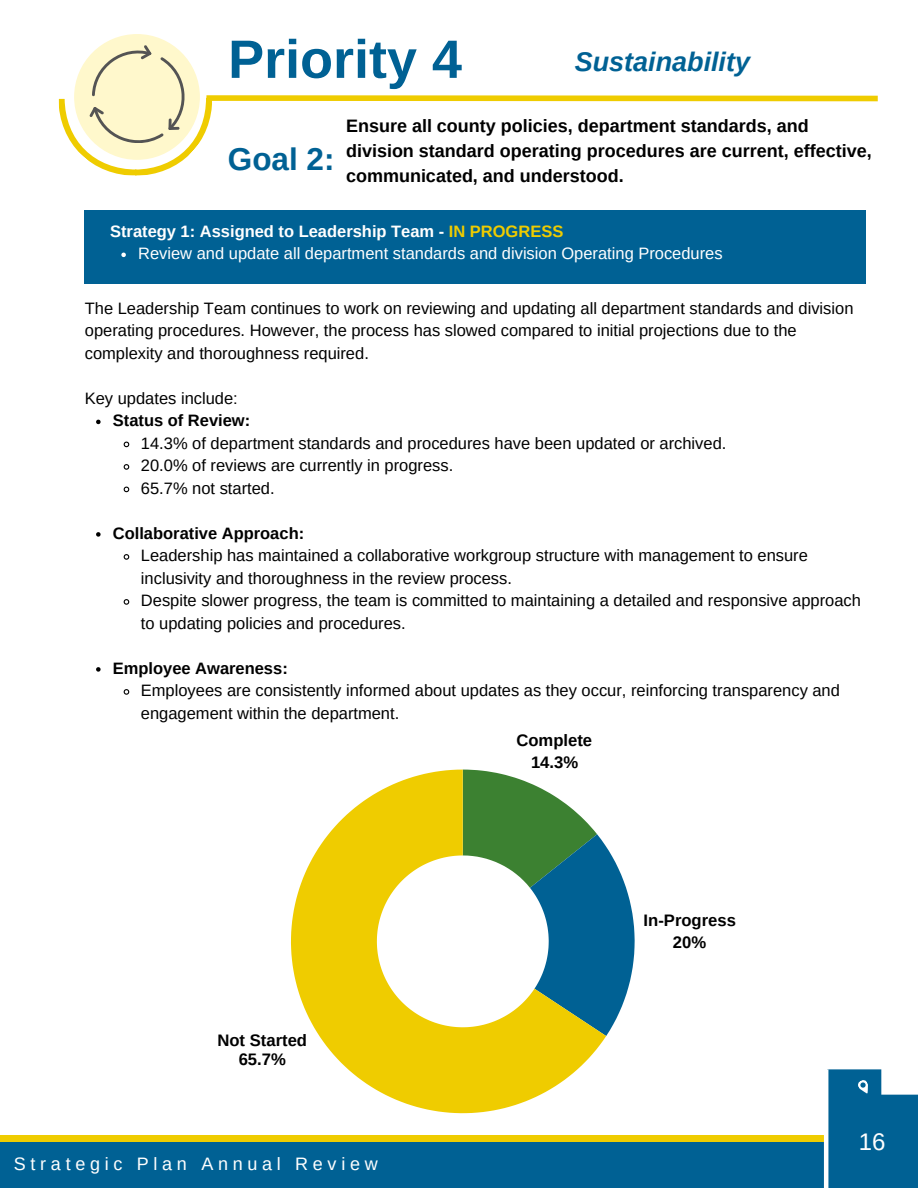
<style>
.page{position:relative;width:918px;height:1188px;background:#fff}
.page>*{position:absolute;margin:0;border:0;box-sizing:border-box;transform-origin:0 0}
.t1{font:700 54px "Arimo";color:#006194}
.t2{font:700 31.5px "Arimo";color:#006194}
.t3{font:italic 700 27px "Arimo";color:#006194}
.t4{font:24px "Arimo";color:#fff}
.t5{font:700 18px/24.8px "Arimo";color:#000}
.t6{font:18px "Arimo";letter-spacing:.26em;color:#fff}
.t7{font:700 16.65px/22.4px "Arimo";color:#000;text-align:center}
.t8{font:16.5px/22.5px "Arimo";color:#000}
.t9{font:16.5px "Arimo";color:#fff}
.t10{font:700 16.5px "Arimo";color:#000}
.t11{font:700 16.5px "Arimo";color:#fff}
.s1{color:#efcc00}
</style>
<div class="page">
<div style="left:0;top:1135px;width:918px;height:8px;background:#efcc00"></div>
<div style="left:0;top:1143px;width:918px;height:45px;background:#006194"></div>
<svg style="left:828px;top:1069px;width:90px;height:118px"></svg>
<hr style="left:824px;top:1069px;width:4px;height:119px;background:#fff">
<div style="left:74px;top:34px;width:126px;height:126px;background:#fff8cc;border-radius:50%"></div>
<div style="left:206px;top:95px;width:672px;height:6px;background:#efcc00"></div>
<svg style="left:58px;top:45px;width:155px;height:131px"></svg>
<svg style="left:606px;top:846px;width:29px;height:190px"></svg>
<svg style="left:291px;top:770px;width:315px;height:343px"></svg>
<div style="left:85px;top:211px;width:781px;height:73px;background:#006194"></div>
<svg style="left:121px;top:253px;width:5px;height:4px"></svg>
<svg style="left:96px;top:420px;width:5px;height:4px"></svg>
<svg style="left:123px;top:441px;width:7px;height:7px"></svg>
<svg style="left:123px;top:464px;width:7px;height:6px"></svg>
<svg style="left:123px;top:486px;width:7px;height:7px"></svg>
<svg style="left:96px;top:532px;width:5px;height:5px"></svg>
<svg style="left:123px;top:554px;width:7px;height:6px"></svg>
<svg style="left:123px;top:599px;width:7px;height:6px"></svg>
<svg style="left:96px;top:667px;width:5px;height:5px"></svg>
<svg style="left:123px;top:689px;width:7px;height:6px"></svg>
<h1 class="t1" style="left:228px;top:29px;width:235px">Priority 4</h1>
<h3 class="t5" style="left:346px;top:114px;width:527px">Ensure all county policies, department standards, and division standard operating procedures are current, effective,</h3>
<h4 class="t3" style="left:575px;top:47px;width:177px">Sustainability</h4>
<p class="t2" style="left:228px;top:142px;width:108px">Goal 2:</p>
<h3 class="t5" style="left:346px;top:163px;width:279px">communicated, and understood.</h3>
<h2 class="t11" style="left:110px;top:222px;width:455px">Strategy 1: Assigned to Leadership Team - <span class="s1">IN PROGRESS</span></h2>
<h4 class="t9" style="left:138px;top:244px;width:586px">Review and update all department standards and division Operating Procedures</h4>
<p class="t8" style="left:85px;top:297px;width:770px">The Leadership Team continues to work on reviewing and updating all department standards and division operating procedures. However, the process has slowed compared to initial projections due to the complexity and thoroughness required.</p>
<p class="t8" style="left:85px;top:387px;width:155px">Key updates include:</p>
<p class="t10" style="left:113px;top:411px;width:139px">Status of Review:</p>
<p class="t8" style="left:141px;top:432px;width:587px">14.3% of department standards and procedures have been updated or archived.</p>
<p class="t8" style="left:141px;top:454px;width:314px">20.0% of reviews are currently in progress.</p>
<p class="t8" style="left:141px;top:477px;width:135px">65.7% not started.</p>
<p class="t10" style="left:113px;top:524px;width:193px">Collaborative Approach:</p>
<p class="t8" style="left:141px;top:544px;width:669px">Leadership has maintained a collaborative workgroup structure with management to ensure inclusivity and thoroughness in the review process.</p>
<p class="t8" style="left:141px;top:589px;width:722px">Despite slower progress, the team is committed to maintaining a detailed and responsive approach to updating policies and procedures.</p>
<p class="t10" style="left:113px;top:659px;width:176px">Employee Awareness:</p>
<p class="t8" style="left:141px;top:679px;width:701px">Employees are consistently informed about updates as they occur, reinforcing transparency and engagement within the department.</p>
<p class="t7" style="left:217px;top:1031px;width:91px;line-height:19px">Not Started<br>65.7%</p>
<p class="t6" style="left:14px;top:1154px;width:365px">Strategic Plan Annual Review</p>
<p class="t7" style="left:516px;top:729px;width:77px">Complete<br>14.3%</p>
<p class="t7" style="left:644px;top:909px;width:94px">In-Progress<br>20%</p>
<p class="t4" style="left:859px;top:1128px;width:28px">16</p>
</div>
